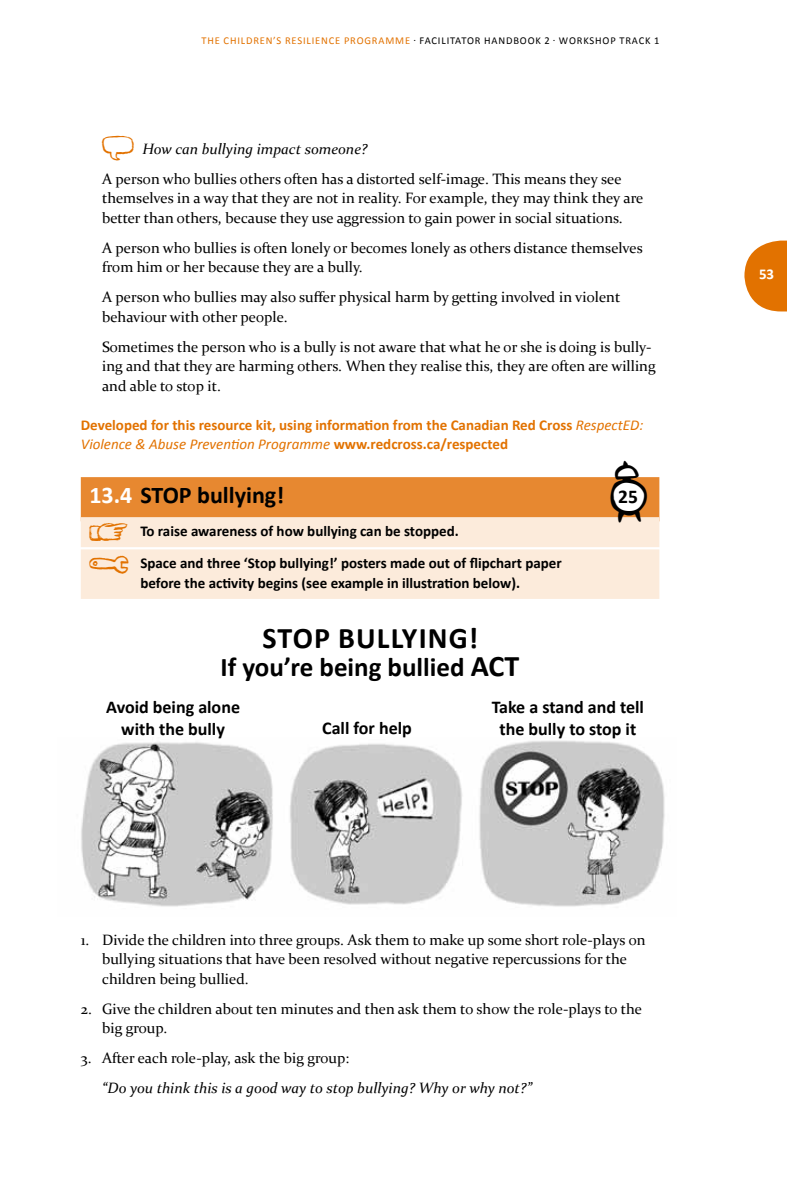
<style>
.page{position:relative;width:787px;height:1191px;background:#fff}
.page>*{position:absolute;margin:0;border:0;box-sizing:border-box;transform-origin:0 0}
.t1{font:700 30px "Calibri";color:#000}
.t2{font:700 27px "Calibri";color:#000}
.t3{font:700 24px "Calibri";color:#000}
.t4{font:700 19.5px "Calibri";color:#000}
.t5{font:700 18px/21.6px "Calibri";color:#000;text-align:center}
.t6{font:15px/19.5px "Constantia";color:#000}
.t7{font:700 15px/32.2px "Calibri";color:#000}
.t8{font:700 15px/19.5px "Calibri";color:#e27200}
.t9{font:italic 15px "Constantia";color:#000}
.t10{font:700 15px "Calibri";color:#fff}
.t11{font:10.5px "Calibri";letter-spacing:.08em;color:#000}
.s1{color:#e27200}
.s2{font-weight:400;font-style:italic}
.s3{color:#fff}
.s4{font-size:30px}
</style>
<div class="page">
<div style="left:81px;top:477px;width:578px;height:44px;background:#e78830"></div>
<div style="left:81px;top:517px;width:578px;height:30px;background:#fcebdb"></div>
<div style="left:81px;top:549px;width:578px;height:50px;background:#fcebdb"></div>
<img style="left:81px;top:740px;width:584px;height:167px">
<svg style="left:744px;top:241px;width:43px;height:70px"></svg>
<svg style="left:610px;top:477px;width:37px;height:41px"></svg>
<p class="t11" style="left:201px;top:34px;width:459px"><span class="s1">THE CHILDREN’S RESILIENCE PROGRAMME</span> · FACILITATOR HANDBOOK 2 · WORKSHOP TRACK 1</p>
<p class="t9" style="left:142px;top:138px;width:227px">How can bullying impact someone?</p>
<p class="t6" style="left:102px;top:168px;width:543px">A person who bullies others often has a distorted self-image. This means they see themselves in a way that they are not in reality. For example, they may think they are better than others, because they use aggression to gain power in social situations.</p>
<p class="t6" style="left:102px;top:237px;width:542px">A person who bullies is often lonely or becomes lonely as others distance themselves from him or her because they are a bully.</p>
<p class="t6" style="left:102px;top:287px;width:519px">A person who bullies may also suffer physical harm by getting involved in violent behaviour with other people.</p>
<p class="t6" style="left:102px;top:336px;width:555px">Sometimes the person who is a bully is not aware that what he or she is doing is bully&shy;ing and that they are harming others. When they realise this, they are often are willing and able to stop it.</p>
<p class="t8" style="left:81px;top:415px;width:564px">Developed for this resource kit, using information from the Canadian Red Cross <span class="s2">RespectED:<br>Violence &amp; Abuse Prevention Programme</span> www.redcross.ca/respected</p>
<h3 class="t3" style="left:89px;top:480px;width:196px"><span class="s3">13.4</span> STOP bullying!</h3>
<h3 class="t4" style="left:618px;top:484px;width:21px">25</h3>
<p class="t7" style="left:140px;top:515px;width:423px">To raise awareness of how bullying can be stopped.<br>Space and three ‘Stop bullying!’ posters made out of flipchart paper</p>
<p class="t7" style="left:140px;top:567px;width:381px">before the activity begins (see example in illustration below).</p>
<h1 class="t1" style="left:262px;top:618px;width:34px">Stop</h1>
<h1 class="t1" style="left:338px;top:618px;width:17px">bull</h1>
<h1 class="t1" style="left:402px;top:618px;width:78px">ying !</h1>
<h2 class="t2" style="left:221px;top:650px;width:300px">If you’re being bullied <span class="s4">ACT</span></h2>
<p class="t5" style="left:106px;top:696px;width:135px">Avoid being alone with the bully</p>
<p class="t5" style="left:491px;top:696px;width:154px">Take a stand and tell the bully to stop it</p>
<p class="t5" style="left:322px;top:717px;width:91px">Call for help</p>
<p class="t6" style="left:102px;top:929px;width:545px;text-indent:-21px">1. Divide the children into three groups. Ask them to make up some short role-plays on bullying situations that have been resolved without negative repercussions for the children being bullied.</p>
<p class="t6" style="left:102px;top:998px;width:541px;text-indent:-21px">2. Give the children about ten minutes and then ask them to show the role-plays to the big group.</p>
<p class="t6" style="left:81px;top:1047px;width:270px">3. After each role-play, ask the big group:</p>
<p class="t9" style="left:102px;top:1077px;width:431px">“Do you think this is a good way to stop bullying? Why or why not?”</p>
<p class="t10" style="left:759px;top:264px;width:17px">53</p>
</div>
